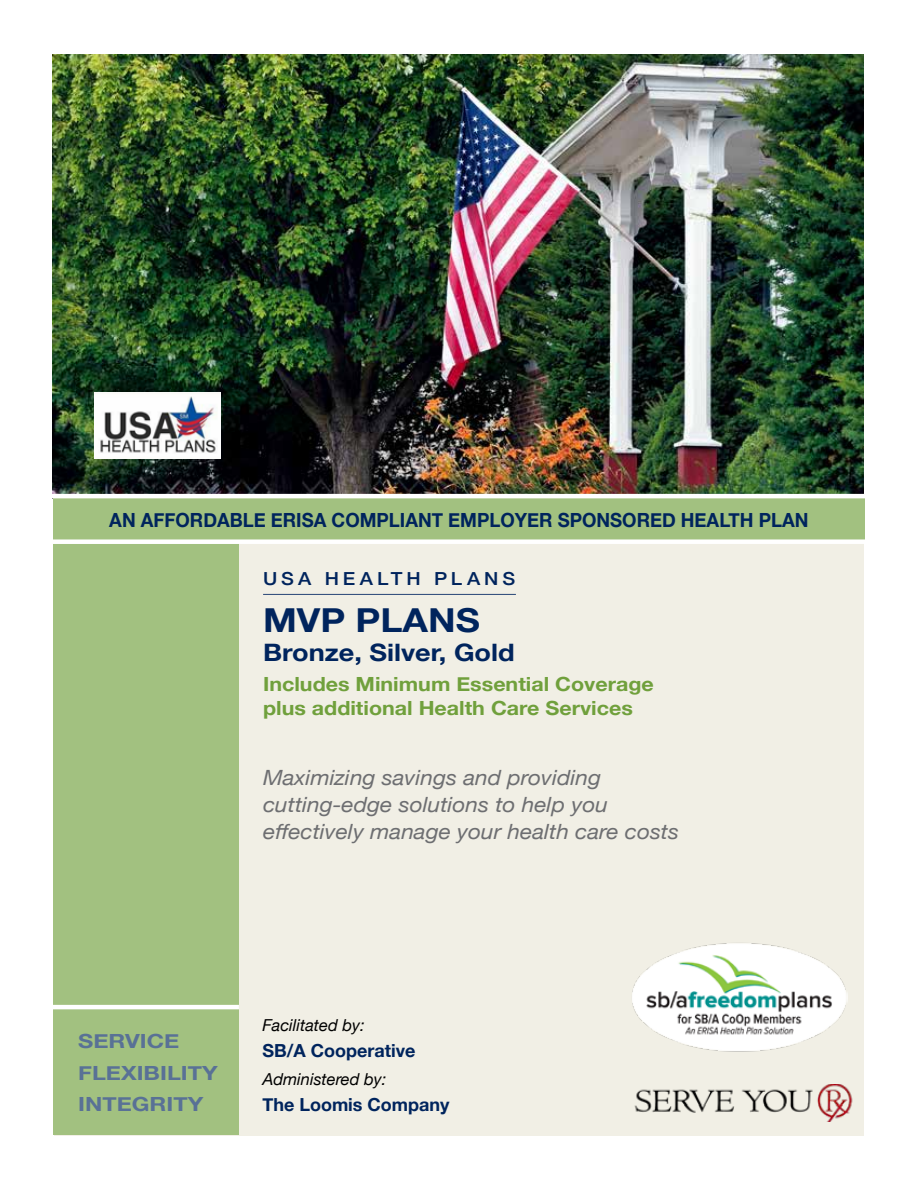
<style>
.page{position:relative;width:918px;height:1188px;background:#fff}
.page>*{position:absolute;margin:0;border:0;box-sizing:border-box;transform-origin:0 0}
.t1{font:700 33px "Helvetica Neue";color:#00245d;scale:1.13 1}
.t2{font:700 24px "Helvetica Neue";color:#00245d;scale:1.13 1}
.t3{font:italic 21px/27px "Helvetica Neue";color:#6d6e71;scale:1.08 1}
.t4{font:700 19.5px/24px "Helvetica Neue";color:#70a03c;scale:1.1 1}
.t5{font:700 19.5px "Helvetica Neue";color:#00245d;scale:.95 1}
.t6{font:700 19.5px/31.5px "Helvetica Neue";color:#597196;scale:1.2 1}
.t7{font:700 18px "Helvetica Neue";color:#00245d}
.t8{font:500 18px "Helvetica Neue";letter-spacing:.2em;color:#00245d;scale:1.1 1}
.t9{font:italic 16.5px "Helvetica Neue";color:#000}
</style>
<div class="page">
<img style="left:52px;top:54px;width:811px;height:440px">
<img style="left:94px;top:393px;width:127px;height:66px">
<div style="left:54px;top:541px;width:810px;height:595px;background:#f1efe5"></div>
<div style="left:53px;top:544px;width:186px;height:591px;background:#a2c180"></div>
<hr style="left:24px;top:1005px;width:215px;height:4px;background:#fff">
<div style="left:53px;top:495px;width:811px;height:45px;background:#a2c180"></div>
<hr style="left:31px;top:494px;width:856px;height:4px;background:#fff">
<div style="left:31px;top:539px;width:856px;height:5px;background:#fff"></div>
<img style="left:634px;top:1084px;width:219px;height:38px">
<hr style="left:263px;top:594px;width:253px;height:1px;background:#264576">
<img style="left:632px;top:943px;width:216px;height:109px">
<p class="t5" style="left:109px;top:505px;width:738px">AN AFFORDABLE ERISA COMPLIANT EMPLOYER SPONSORED HEALTH PLAN</p>
<p class="t8" style="left:263px;top:564px;width:231px">USA HEALTH PLANS</p>
<h1 class="t1" style="left:263px;top:594px;width:193px">MVP PLANS</h1>
<p class="t2" style="left:263px;top:634px;width:224px">Bronze, Silver, Gold</p>
<p class="t4" style="left:263px;top:673px;width:357px">Includes Minimum Essential Coverage plus additional Health Care Services</p>
<p class="t3" style="left:263px;top:765px;width:387px">Maximizing savings and providing cutting-edge solutions to help you effectively manage your health care costs</p>
<p class="t6" style="left:78px;top:1026px;width:118px">SERVICE<br>FLEXIBILITY<br>INTEGRITY</p>
<p class="t9" style="left:262px;top:1013px;width:104px">Facilitated by:</p>
<p class="t7" style="left:262px;top:1037px;width:155px">SB/A Cooperative</p>
<p class="t9" style="left:262px;top:1067px;width:126px">Administered by:</p>
<p class="t7" style="left:262px;top:1090px;width:189px">The Loomis Company</p>
</div>
